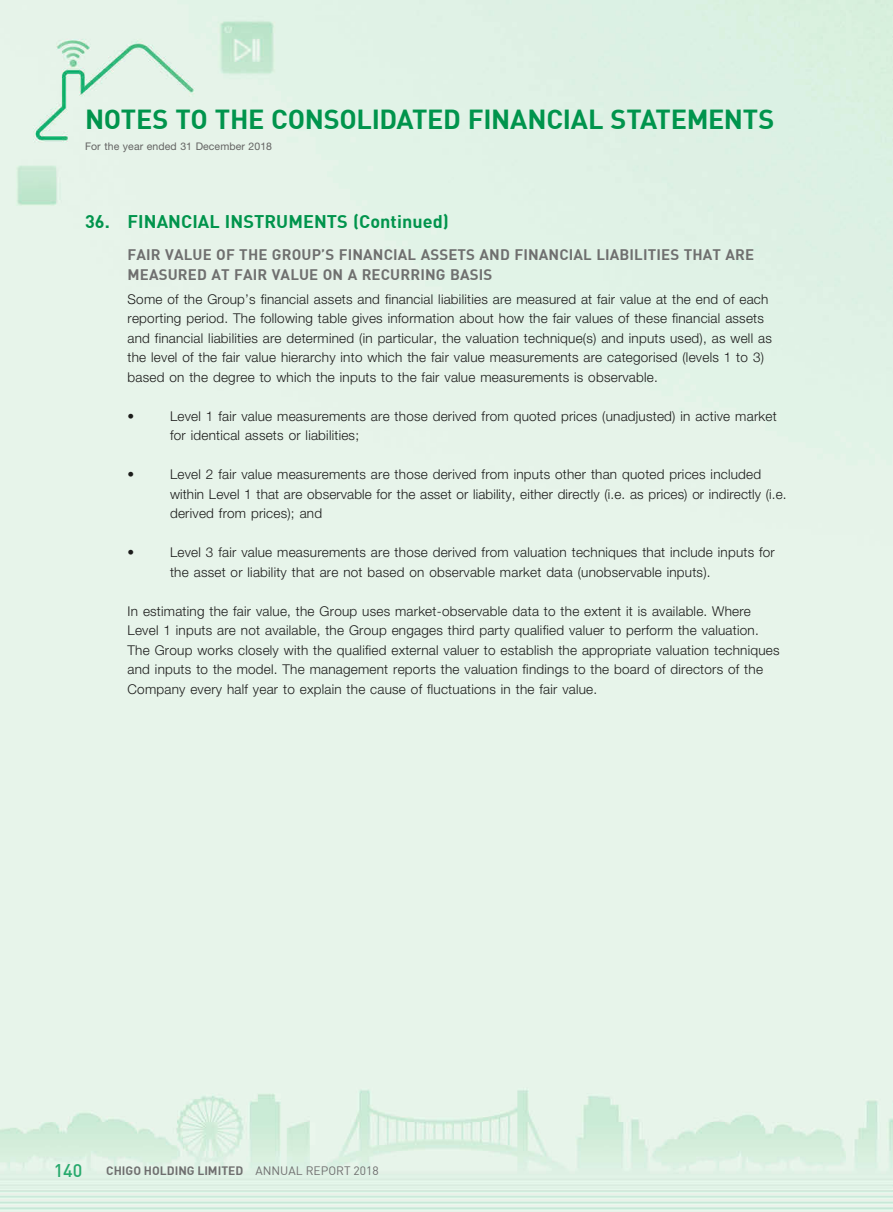
<style>
.page{position:relative;width:893px;height:1212px;background:#fff}
.page>*{position:absolute;margin:0;border:0;box-sizing:border-box;transform-origin:0 0}
.t1{font:700 27px "DIN";letter-spacing:-.01em;color:#00944c}
.t2{font:700 18px "DIN";letter-spacing:.005em;color:#00944c}
.t3{font:500 18px "DIN";color:#26a96c}
.t4{font:700 15px/19.5px "DIN";letter-spacing:.01em;color:#6f6f6f}
.t5{font:300 13.5px/19.5px "Helvetica Neue LT Std";letter-spacing:.015em;color:#1c1c1b}
.t6{font:700 12px "DIN";color:#6f6f6f}
.t7{font:10.5px "Helvetica Neue LT Std";letter-spacing:.005em;color:#636362}
.s1{font-weight:400}
</style>
<div class="page">
<img style="left:0;top:0;width:893px;height:1212px">
<h1 class="t1" style="left:85px;top:102px;width:691px">NOTES TO THE CONSOLIDATED FINANCIAL STATEMENTS</h1>
<p class="t7" style="left:85px;top:140px;width:189px">For the year ended 31 December 2018</p>
<h2 class="t2" style="left:85px;top:210px;width:365px">36. FINANCIAL INSTRUMENTS (Continued)</h2>
<p class="t4" style="left:128px;top:244px;width:628px">FAIR VALUE OF THE GROUP’S FINANCIAL ASSETS AND FINANCIAL LIABILITIES THAT ARE<br>MEASURED AT FAIR VALUE ON A RECURRING BASIS</p>
<p class="t5" style="left:128px;top:289px;width:646px">Some of the Group’s financial assets and financial liabilities are measured at fair value at the end of each reporting period. The following table gives information about how the fair values of these financial assets and financial liabilities are determined (in particular, the valuation technique(s) and inputs used), as well as the level of the fair value hierarchy into which the fair value measurements are categorised (levels 1 to 3) based on the degree to which the inputs to the fair value measurements is observable.</p>
<p class="t5" style="left:128px;top:406px;width:8px">•</p>
<p class="t5" style="left:170px;top:406px;width:608px">Level 1 fair value measurements are those derived from quoted prices (unadjusted) in active market for identical assets or liabilities;</p>
<p class="t5" style="left:128px;top:464px;width:8px">•</p>
<p class="t5" style="left:170px;top:464px;width:618px">Level 2 fair value measurements are those derived from inputs other than quoted prices included within Level 1 that are observable for the asset or liability, either directly (i.e. as prices) or indirectly (i.e. derived from prices); and</p>
<p class="t5" style="left:128px;top:542px;width:8px">•</p>
<p class="t5" style="left:170px;top:542px;width:606px">Level 3 fair value measurements are those derived from valuation techniques that include inputs for the asset or liability that are not based on observable market data (unobservable inputs).</p>
<p class="t5" style="left:128px;top:601px;width:654px">In estimating the fair value, the Group uses market-observable data to the extent it is available. Where Level 1 inputs are not available, the Group engages third party qualified valuer to perform the valuation.<br>The Group works closely with the qualified external valuer to establish the appropriate valuation techniques and inputs to the model. The management reports the valuation findings to the board of directors of the Company every half year to explain the cause of fluctuations in the fair value.</p>
<h2 class="t3" style="left:54px;top:1159px;width:30px">140</h2>
<p class="t6" style="left:106px;top:1162px;width:274px">CHIGO HOLDING LIMITED <span class="s1">ANNUAL REPORT 2018</span></p>
</div>
